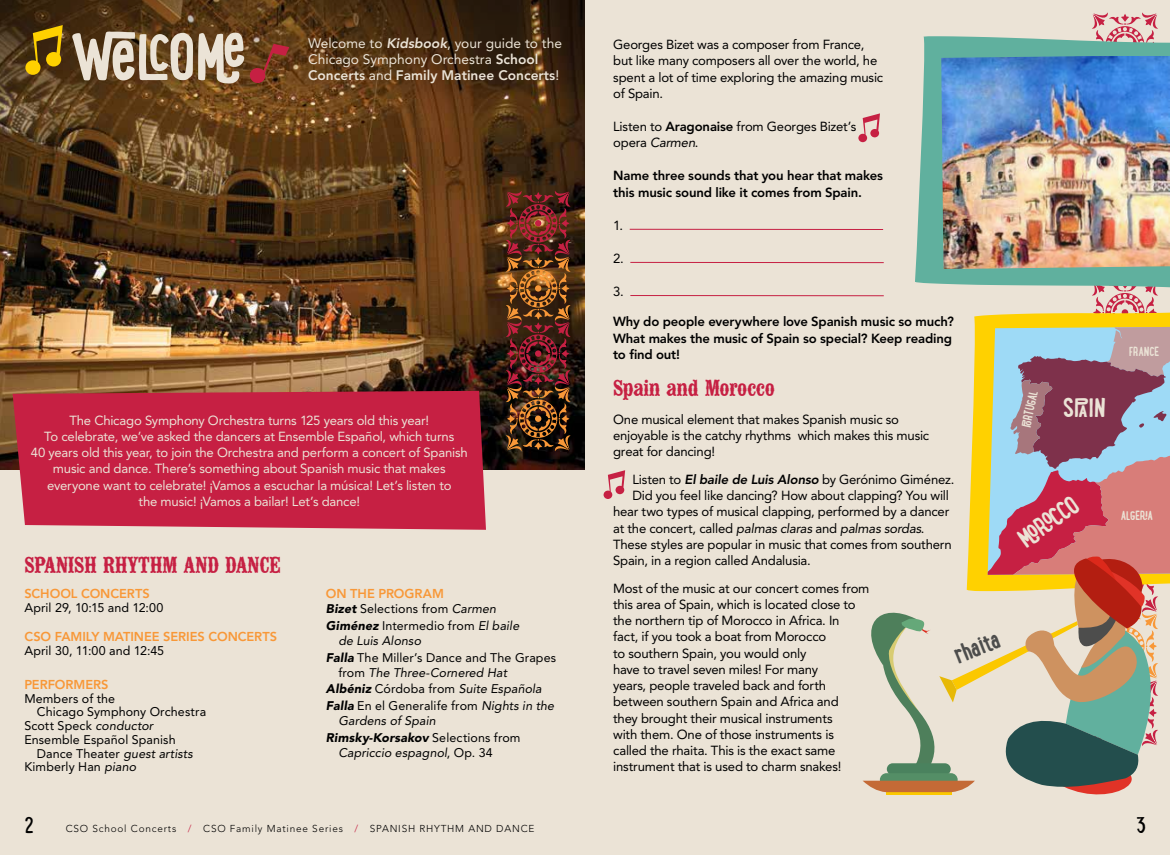
<style>
.page{position:relative;width:1170px;height:855px;background:#ebe3d6}
.page>*{position:absolute;margin:0;border:0;box-sizing:border-box;transform-origin:0 0}
.t1{font:700 66.25px "Lunch Box";color:#ebe3d6}
.t2{font:700 26.25px "Lunch Box";color:#ebe3d6}
.t3{font:700 26.25px "Lunch Box";color:#4d4d4c}
.t4{font:25px "Type Twelve WF";letter-spacing:-.015em;color:#c62043}
.t5{font:22.5px "Lunch Box";color:#000}
.t6{font:13.75px/16.2px "Avenir";color:#ebe3d6}
.t7{font:13.12px/16.2px "Avenir";letter-spacing:-.015em;color:#000}
.t8{font:13.12px/16.2px "Avenir";letter-spacing:-.015em;color:#ebe3d6;text-align:center}
.t9{font:800 13.12px/16.2px "Avenir";letter-spacing:-.01em;color:#000}
.t10{font:italic 13.12px "Avenir";letter-spacing:-.015em;color:#000}
.t11{font:800 12.75px "Avenir";letter-spacing:-.005em;color:#f89838}
.t12{font:700 12.75px "Lunch Box";color:#ebe3d6}
.t13{font:12.5px/16.8px "Avenir";letter-spacing:.005em;color:#000}
.t14{font:italic 12.5px/16.8px "Avenir";letter-spacing:.005em;color:#000}
.t15{font:italic 900 12.5px/16.8px "Avenir";letter-spacing:.015em;color:#000}
.t16{font:300 10px "Avenir";letter-spacing:.08em;color:#000}
.s1{font-weight:800;font-style:italic}
.s2{font-weight:800}
.s3{font-style:italic}
.s4{font-weight:900;font-style:italic}
.s5{font-style:normal}
.s6{font-weight:900}
.s7{font-weight:400}
.s8{font-weight:400;font-style:normal}
.s9{color:#c62043}
</style>
<div class="page">
<img style="left:0;top:111px;width:585px;height:359px">
<svg style="left:0;top:0;width:585px;height:111px;background:#523415"></svg>
<hr style="left:630px;top:229px;width:253px;height:1px;background:#c62043">
<hr style="left:630px;top:262px;width:254px;height:1px;background:#c62043">
<hr style="left:630px;top:295px;width:254px;height:1px;background:#c62043">
<svg style="left:249px;top:44px;width:40px;height:40px;background:#7c3822"></svg>
<svg style="left:25px;top:25px;width:38px;height:50px;background:#88690b"></svg>
<img style="left:506px;top:191px;width:65px;height:260px">
<div style="left:13px;top:391px;width:473px;height:139px;background:#c62043"></div>
<img style="left:856px;top:12px;width:314px;height:783px">
<svg style="left:604px;top:470px;width:21px;height:29px"></svg>
<h1 class="t1" style="left:71px;top:8px;width:176px">WELCOME</h1>
<p class="t6" style="left:308px;top:35px;width:255px">Welcome to <span class="s1">Kidsbook</span>, your guide to the<br>Chicago Symphony Orchestra <span class="s2">School<br>Concerts</span> and <span class="s2">Family Matinee Concerts</span>!</p>
<p class="t8" style="left:31px;top:412px;width:438px">The Chicago Symphony Orchestra turns 125 years old this year!<br>To celebrate, we’ve asked the dancers at Ensemble Español, which turns<br>40 years old this year, to join the Orchestra and perform a concert of Spanish music and dance. There’s something about Spanish music that makes everyone want to celebrate! ¡Vamos a escuchar la música! Let’s listen to<br>the music! ¡Vamos a bailar! Let’s dance!</p>
<h3 class="t4" style="left:24px;top:557px;width:258px">SPANISH RHYTHM AND DANCE</h3>
<p class="t11" style="left:24px;top:586px;width:127px">SCHOOL CONCERTS</p>
<p class="t13" style="left:24px;top:599px;width:141px">April 29, 10:15 and 12:00</p>
<p class="t11" style="left:24px;top:629px;width:254px">CSO FAMILY MATINEE SERIES CONCERTS</p>
<p class="t13" style="left:24px;top:642px;width:141px">April 30, 11:00 and 12:45</p>
<p class="t11" style="left:24px;top:677px;width:86px">PERFORMERS</p>
<p class="t13" style="left:24px;top:690px;width:92px">Members of the</p>
<p class="t13" style="left:37px;top:704px;width:171px">Chicago Symphony Orchestra</p>
<p class="t13" style="left:24px;top:717px;width:131px">Scott Speck <span class="s3">conductor</span></p>
<p class="t13" style="left:24px;top:731px;width:153px">Ensemble Español Spanish</p>
<p class="t13" style="left:37px;top:745px;width:157px">Dance Theater <span class="s3">guest artists</span></p>
<p class="t13" style="left:24px;top:759px;width:113px">Kimberly Han <span class="s3">piano</span></p>
<p class="t11" style="left:326px;top:586px;width:120px">ON THE PROGRAM</p>
<p class="t13" style="left:326px;top:600px;width:195px"><span class="s4">Bizet</span> Selections from <span class="s3">Carmen<br></span><span class="s4">Giménez</span> Intermedio from <span class="s3">El baile</span></p>
<p class="t13" style="left:326px;top:632px;width:232px;text-indent:12px"><span class="s3">de Luis Alonso<br></span><span class="s4">Falla</span> The Miller’s Dance and The Grapes</p>
<p class="t14" style="left:326px;top:664px;width:230px;text-indent:12px"><span class="s5">from</span> The Three-Cornered Hat<br><span class="s6">Albéniz</span> <span class="s5">Córdoba from</span> Suite Española<br><span class="s6">Falla</span> <span class="s5">En el Generalife from</span> Nights in the</p>
<p class="t15" style="left:326px;top:712px;width:196px;text-indent:12px"><span class="s7">Gardens of Spain<br></span>Rimsky-Korsakov <span class="s8">Selections from</span></p>
<p class="t14" style="left:338px;top:744px;width:156px">Capriccio espagnol<span class="s5">, Op. 34</span></p>
<p class="t7" style="left:613px;top:37px;width:272px">Georges Bizet was a composer from France, but like many composers all over the world, he spent a lot of time exploring the amazing music of Spain.</p>
<p class="t7" style="left:613px;top:118px;width:245px">Listen to <span class="s2">Aragonaise</span> from Georges Bizet’s opera <span class="s3">Carmen</span>.</p>
<p class="t9" style="left:613px;top:168px;width:271px">Name three sounds that you hear that makes this music sound like it comes from Spain.</p>
<p class="t7" style="left:613px;top:217px;width:12px">1.</p>
<p class="t7" style="left:613px;top:250px;width:12px">2.</p>
<p class="t7" style="left:613px;top:283px;width:12px">3.</p>
<p class="t9" style="left:613px;top:314px;width:342px">Why do people everywhere love Spanish music so much?<br>What makes the music of Spain so special? Keep reading to find out!</p>
<h3 class="t4" style="left:613px;top:380px;width:163px">Spain and Morocco</h3>
<p class="t7" style="left:613px;top:411px;width:318px">One musical element that makes Spanish music so enjoyable is the catchy rhythms which makes this music great for dancing!</p>
<p class="t7" style="left:632px;top:471px;width:324px">Listen to <span class="s1">El baile de Luis Alonso</span> by Gerónimo Giménez.</p>
<p class="t7" style="left:632px;top:488px;width:318px">Did you feel like dancing? How about clapping? You will</p>
<p class="t7" style="left:613px;top:504px;width:338px">hear two types of musical clapping, performed by a dancer</p>
<p class="t10" style="left:613px;top:520px;width:313px"><span class="s5">at the concert, called</span> palmas claras <span class="s5">and</span> palmas sordas<span class="s5">.</span></p>
<p class="t7" style="left:613px;top:536px;width:340px">These styles are popular in music that comes from southern</p>
<p class="t7" style="left:613px;top:552px;width:199px">Spain, in a region called Andalusia.</p>
<p class="t7" style="left:613px;top:580px;width:258px">Most of the music at our concert comes from this area of Spain, which is located close to the northern tip of Morocco in Africa. In<br>fact, if you took a boat from Morocco<br>to southern Spain, you would only<br>have to travel seven miles! For many<br>years, people traveled back and forth between southern Spain and Africa and<br>they brought their musical instruments<br>with them. One of those instruments is called the rhaita. This is the exact same instrument that is used to charm snakes!</p>
<h2 class="t3" style="left:948px;top:638px;width:49px;rotate:-22deg">rhaita</h2>
<p class="t12" style="left:1017px;top:425px;width:38px;rotate:-78deg">PORTUGAL</p>
<h2 class="t2" style="left:1063px;top:389px;width:44px">SPAIN</h2>
<h2 class="t2" style="left:1009px;top:526px;width:71px;rotate:-36deg">MO ROCCO</h2>
<p class="t12" style="left:1129px;top:342px;width:32px">FRANCE</p>
<p class="t12" style="left:1121px;top:506px;width:34px">ALGERIA</p>
<h3 class="t5" style="left:24px;top:807px;width:11px">2</h3>
<h3 class="t5" style="left:1136px;top:807px;width:12px">3</h3>
<p class="t16" style="left:66px;top:823px;width:470px">CSO School Concerts <span class="s9">/</span> CSO Family Matinee Series <span class="s9">/</span> SPANISH RHYTHM AND DANCE</p>
</div>
